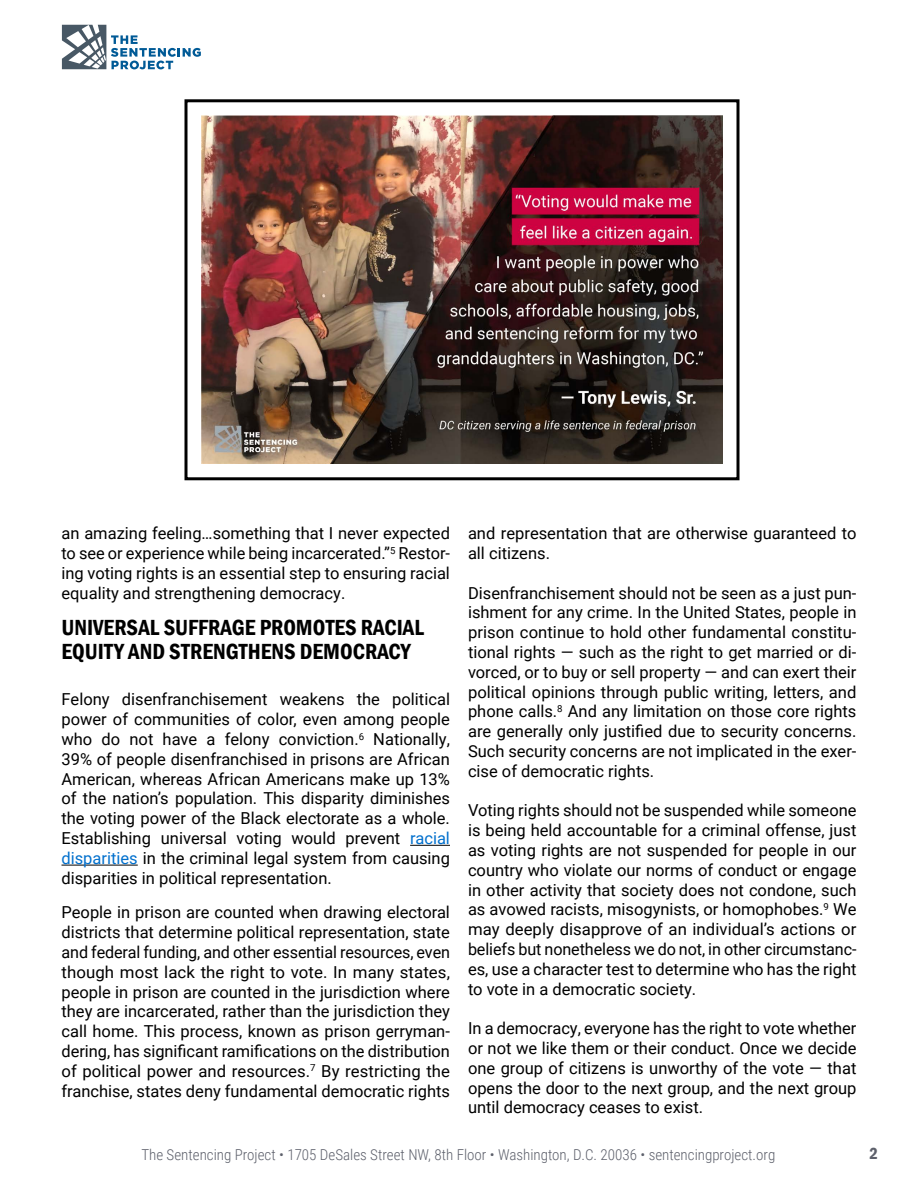
<style>
.page{position:relative;width:918px;height:1188px;background:#fff}
.page>*{position:absolute;margin:0;border:0;box-sizing:border-box;transform-origin:0 0}
.t1{font:600 condensed 22.5px/24px "Franklin Gothic";color:#000}
.t2{font:16.5px/19.8px "Roboto";color:#000;text-align:justify}
.t3{font:600 condensed 16.5px "Franklin Gothic";color:#5d606b}
.t4{font:300 15px "Roboto Condensed";color:#5d606b}
.s1{color:#0270cd}
</style>
<div class="page">
<svg style="left:62px;top:25px;width:139px;height:44px"></svg>
<hr style="left:410px;top:845px;width:40px;height:1px;background:#000">
<hr style="left:62px;top:865px;width:76px;height:1px;background:#000">
<img style="left:202px;top:116px;width:520px;height:348px">
<div style="left:184px;top:99px;width:556px;height:381px;border:3px solid #000"></div>
<p class="t2" style="left:62px;top:523px;width:390px">an amazing feeling…something that I never expected to see or experience while being incarcerated.”<sup>5</sup> Restor&shy;ing voting rights is an essential step to ensuring racial equality and strengthening democracy.</p>
<h1 class="t1" style="left:62px;top:615px;width:364px">UNIVERSAL SUFFRAGE PROMOTES RACIAL<br>EQUITY AND STRENGTHENS DEMOCRACY</h1>
<p class="t2" style="left:61px;top:689px;width:390px">Felony disenfranchisement weakens the political power of communities of color, even among people who do not have a felony conviction.<sup>6</sup> Nationally, 39% of people disenfranchised in prisons are African American, whereas African Americans make up 13% of the nation’s population. This disparity diminishes the voting power of the Black electorate as a whole.<br>Establishing universal voting would prevent <span class="s1">racial disparities</span> in the criminal legal system from causing disparities in political representation.</p>
<p class="t2" style="left:61px;top:902px;width:390px">People in prison are counted when drawing electoral districts that determine political representation, state and federal funding, and other essential resources, even though most lack the right to vote. In many states, people in prison are counted in the jurisdiction where they are incarcerated, rather than the jurisdiction they call home. This process, known as prison gerryman&shy;dering, has significant ramifications on the distribution of political power and resources.<sup>7</sup> By restricting the franchise, states deny fundamental democratic rights</p>
<p class="t2" style="left:468px;top:523px;width:390px">and representation that are otherwise guaranteed to all citizens.</p>
<p class="t2" style="left:468px;top:582px;width:390px">Disenfranchisement should not be seen as a just pun&shy;ishment for any crime. In the United States, people in prison continue to hold other fundamental constitu&shy;tional rights — such as the right to get married or di&shy;vorced, or to buy or sell property — and can exert their political opinions through public writing, letters, and phone calls.<sup>8</sup> And any limitation on those core rights are generally only justified due to security concerns.<br>Such security concerns are not implicated in the exer&shy;cise of democratic rights.</p>
<p class="t2" style="left:468px;top:800px;width:390px">Voting rights should not be suspended while someone is being held accountable for a criminal offense, just as voting rights are not suspended for people in our country who violate our norms of conduct or engage in other activity that society does not condone, such as avowed racists, misogynists, or homophobes.<sup>9</sup> We may deeply disapprove of an individual’s actions or beliefs but nonetheless we do not, in other circumstanc&shy;es, use a character test to determine who has the right to vote in a democratic society.</p>
<p class="t2" style="left:468px;top:1018px;width:390px">In a democracy, everyone has the right to vote whether or not we like them or their conduct. Once we decide one group of citizens is unworthy of the vote — that opens the door to the next group, and the next group until democracy ceases to exist.</p>
<p class="t4" style="left:141px;top:1144px;width:636px">The Sentencing Project • 1705 DeSales Street NW, 8th Floor • Washington, D.C. 20036 • sentencingproject.org</p>
<p class="t3" style="left:870px;top:1143px;width:10px">2</p>
</div>
